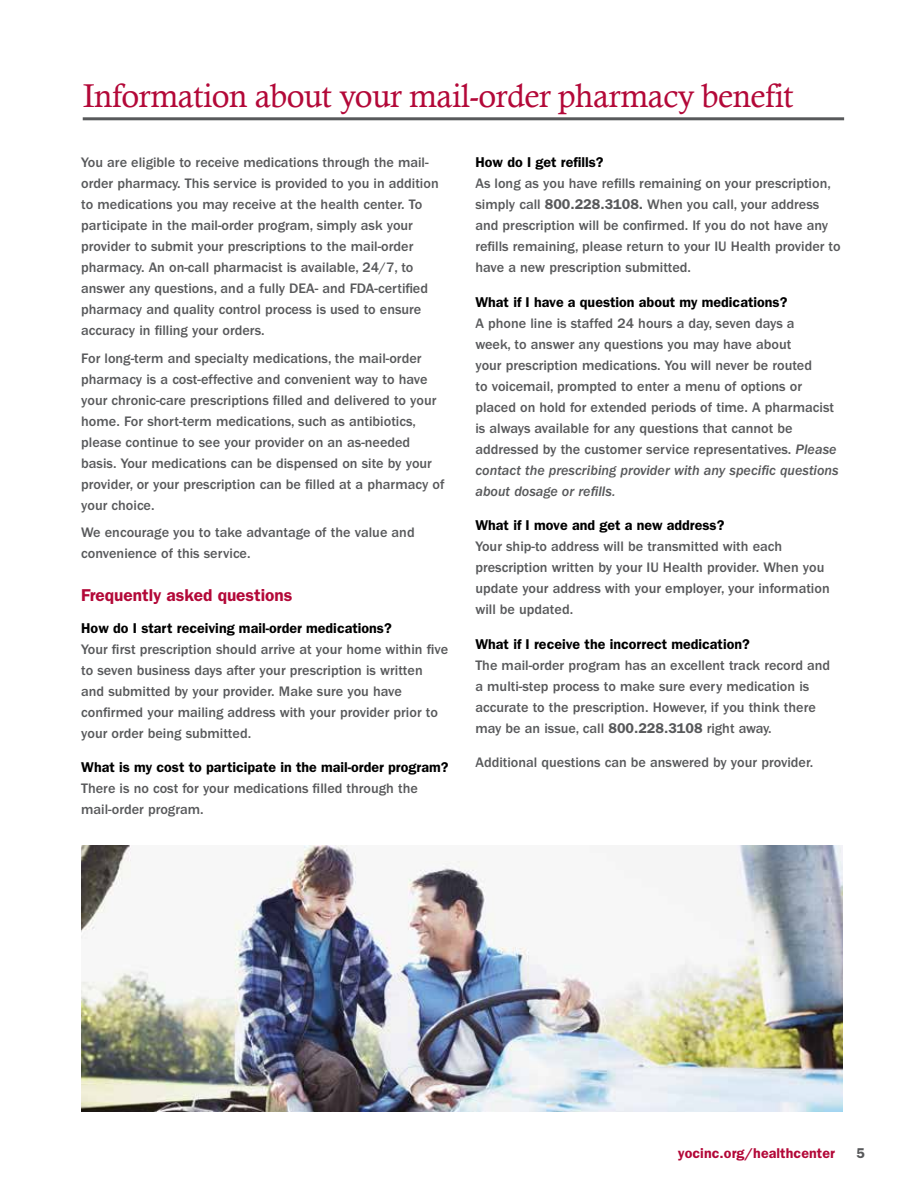
<style>
.page{position:relative;width:918px;height:1188px;background:#fff}
.page>*{position:absolute;margin:0;border:0;box-sizing:border-box;transform-origin:0 0}
.t1{font:33px "Calisto";letter-spacing:-.015em;color:#b30838}
.t2{font:600 17.25px "ITC Franklin Gothic Std";color:#b30838}
.t3{font:500 14.25px/21px "ITC Franklin Gothic Std";color:#58595b}
.t4{font:600 14.25px "ITC Franklin Gothic Std";color:#000}
.t5{font:14.25px/21px "ITC Franklin Gothic Std Med It";color:#58595b}
.t6{font:600 14.25px "ITC Franklin Gothic Std";letter-spacing:.005em;color:#b30838}
.t7{font:600 14.25px "ITC Franklin Gothic Std";color:#58595b}
.s1{font-weight:600}
.s2{font-family:"ITC Franklin Gothic Std Med It";font-weight:400}
</style>
<div class="page">
<hr style="left:83px;top:117px;width:761px;height:3px;background:#58595b">
<img style="left:81px;top:846px;width:762px;height:265px">
<h1 class="t1" style="left:83px;top:76px;width:712px">Information about your mail-order pharmacy benefit</h1>
<p class="t3" style="left:81px;top:152px;width:359px">You are eligible to receive medications through the mail&shy;order pharmacy. This service is provided to you in addition to medications you may receive at the health center. To participate in the mail-order program, simply ask your provider to submit your prescriptions to the mail-order pharmacy. An on-call pharmacist is available, 24/7, to answer any questions, and a fully DEA- and FDA-certified pharmacy and quality control process is used to ensure accuracy in filling your orders.</p>
<p class="t3" style="left:81px;top:348px;width:365px">For long-term and specialty medications, the mail-order pharmacy is a cost-effective and convenient way to have your chronic-care prescriptions filled and delivered to your home. For short-term medications, such as antibiotics, please continue to see your provider on an as-needed basis. Your medications can be dispensed on site by your provider, or your prescription can be filled at a pharmacy of your choice.</p>
<p class="t3" style="left:81px;top:522px;width:335px">We encourage you to take advantage of the value and convenience of this service.</p>
<p class="t2" style="left:81px;top:585px;width:213px">Frequently asked questions</p>
<p class="t4" style="left:81px;top:619px;width:312px">How do I start receiving mail-order medications?</p>
<p class="t3" style="left:81px;top:639px;width:368px">Your first prescription should arrive at your home within five to seven business days after your prescription is written and submitted by your provider. Make sure you have confirmed your mailing address with your provider prior to your order being submitted.</p>
<p class="t4" style="left:81px;top:759px;width:369px">What is my cost to participate in the mail-order program?</p>
<p class="t3" style="left:81px;top:778px;width:338px">There is no cost for your medications filled through the mail-order program.</p>
<p class="t4" style="left:475px;top:154px;width:130px">How do I get refills?</p>
<p class="t3" style="left:475px;top:173px;width:367px">As long as you have refills remaining on your prescription, simply call <span class="s1">800.228.3108.</span> When you call, your address and prescription will be confirmed. If you do not have any refills remaining, please return to your IU Health provider to have a new prescription submitted.</p>
<p class="t4" style="left:475px;top:293px;width:313px">What if I have a question about my medications?</p>
<p class="t3" style="left:475px;top:313px;width:363px">A phone line is staffed 24 hours a day, seven days a<br>week, to answer any questions you may have about<br>your prescription medications. You will never be routed<br>to voicemail, prompted to enter a menu of options or placed on hold for extended periods of time. A pharmacist is always available for any questions that cannot be addressed by the customer service representatives. <span class="s2">Please</span></p>
<p class="t5" style="left:475px;top:460px;width:365px">contact the prescribing provider with any specific questions about dosage or refills.</p>
<p class="t4" style="left:475px;top:517px;width:251px">What if I move and get a new address?</p>
<p class="t3" style="left:475px;top:536px;width:356px">Your ship-to address will be transmitted with each prescription written by your IU Health provider. When you update your address with your employer, your information will be updated.</p>
<p class="t4" style="left:475px;top:636px;width:276px">What if I receive the incorrect medication?</p>
<p class="t3" style="left:475px;top:655px;width:356px">The mail-order program has an excellent track record and a multi-step process to make sure every medication is accurate to the prescription. However, if you think there may be an issue, call <span class="s1">800.228.3108</span> right away.</p>
<p class="t3" style="left:475px;top:752px;width:339px">Additional questions can be answered by your provider.</p>
<p class="t6" style="left:678px;top:1144px;width:159px">yocinc.org/healthcenter</p>
<p class="t7" style="left:856px;top:1144px;width:10px">5</p>
</div>
